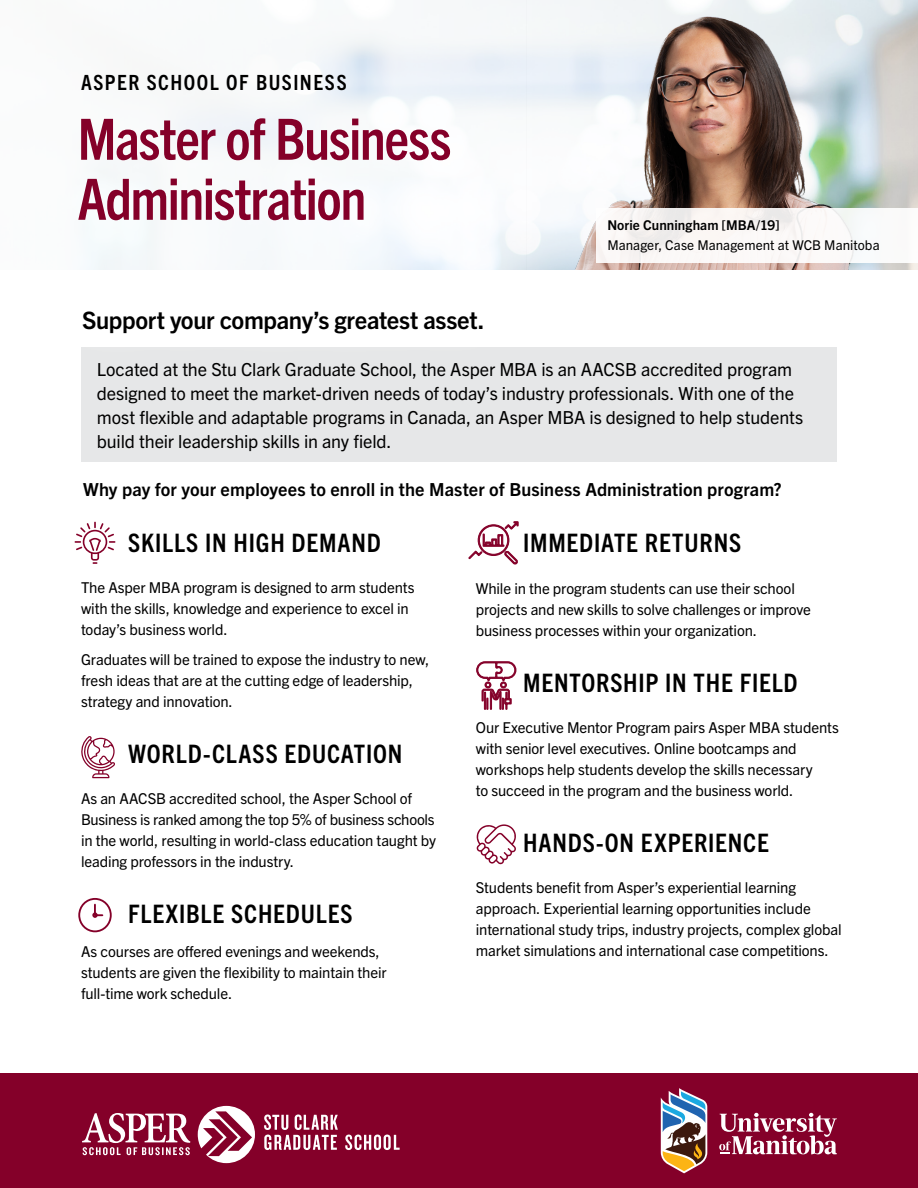
<style>
.page{position:relative;width:918px;height:1188px;background:#fff}
.page>*{position:absolute;margin:0;border:0;box-sizing:border-box;transform-origin:0 0}
.t1{font:700 condensed 57px/60px "Trade Gothic Next LT Pro";letter-spacing:-.02em;color:#840029}
.t2{font:700 condensed 25.5px "Trade Gothic Next LT Pro";letter-spacing:.03em;color:#000}
.t3{font:700 24px "Trade Gothic Next LT Pro";letter-spacing:-.015em;color:#000}
.t4{font:700 condensed 21px "Trade Gothic Next LT Pro";letter-spacing:.075em;color:#000}
.t5{font:18px/24px "Trade Gothic Next LT Pro";letter-spacing:-.005em;color:#000}
.t6{font:700 18px "Trade Gothic Next LT Pro";letter-spacing:.005em;color:#000}
.t7{font:15px/21px "Trade Gothic Next LT Pro";letter-spacing:-.01em;color:#000}
.t8{font:13.5px "Trade Gothic Next LT Pro";letter-spacing:.005em;color:#000}
.t9{font:700 13.5px "Trade Gothic Next LT Pro";letter-spacing:.005em;color:#000}
</style>
<div class="page">
<div style="left:81px;top:348px;width:756px;height:114px;background:#e6e7e8"></div>
<div style="left:0;top:1074px;width:918px;height:114px;background:#840029"></div>
<svg style="left:198px;top:1106px;width:57px;height:57px"></svg>
<svg style="left:82px;top:1113px;width:108px;height:42px"></svg>
<svg style="left:264px;top:1114px;width:136px;height:36px"></svg>
<svg style="left:719px;top:1113px;width:118px;height:41px"></svg>
<svg style="left:661px;top:1088px;width:46px;height:85px"></svg>
<svg style="left:81px;top:736px;width:34px;height:42px"></svg>
<svg style="left:477px;top:662px;width:39px;height:47px"></svg>
<svg style="left:469px;top:522px;width:49px;height:42px"></svg>
<div style="left:78px;top:898px;width:34px;height:34px;border:2px solid #840029;border-radius:50%"></div>
<svg style="left:92px;top:903px;width:12px;height:15px"></svg>
<svg style="left:75px;top:522px;width:40px;height:42px"></svg>
<img style="left:526px;top:0;width:392px;height:270px">
<div style="left:596px;top:208px;width:322px;height:54px;background:linear-gradient(to right,#f7f2f1,#fafafa)"></div>
<svg style="left:476px;top:824px;width:40px;height:40px"></svg>
<div style="left:54px;top:281px;width:457px;height:82px;background:#fff;opacity:.75"></div>
<h3 class="t4" style="left:81px;top:68px;width:267px">ASPER SCHOOL OF BUSINESS</h3>
<h1 class="t1" style="left:78px;top:106px;width:375px">Master of Business<br>Administration</h1>
<h3 class="t3" style="left:82px;top:304px;width:404px">Support your company’s greatest asset.</h3>
<p class="t9" style="left:607px;top:216px;width:174px">Norie Cunningham [MBA/19]</p>
<p class="t8" style="left:607px;top:236px;width:274px">Manager, Case Management at WCB Manitoba</p>
<p class="t5" style="left:97px;top:356px;width:708px">Located at the Stu Clark Graduate School, the Asper MBA is an AACSB accredited program designed to meet the market-driven needs of today’s industry professionals. With one of the most flexible and adaptable programs in Canada, an Asper MBA is designed to help students build their leadership skills in any field.</p>
<p class="t6" style="left:83px;top:477px;width:700px">Why pay for your employees to enroll in the Master of Business Administration program?</p>
<h2 class="t2" style="left:128px;top:525px;width:254px">SKILLS IN HIGH DEMAND</h2>
<p class="t7" style="left:81px;top:576px;width:335px">The Asper MBA program is designed to arm students with the skills, knowledge and experience to excel in today’s business world.</p>
<p class="t7" style="left:81px;top:648px;width:350px">Graduates will be trained to expose the industry to new, fresh ideas that are at the cutting edge of leadership, strategy and innovation.</p>
<h2 class="t2" style="left:128px;top:736px;width:276px">WORLD-CLASS EDUCATION</h2>
<p class="t7" style="left:81px;top:787px;width:357px">As an AACSB accredited school, the Asper School of Business is ranked among the top 5% of business schools in the world, resulting in world-class education taught by leading professors in the industry.</p>
<h2 class="t2" style="left:128px;top:896px;width:226px">FLEXIBLE SCHEDULES</h2>
<p class="t7" style="left:81px;top:940px;width:307px">As courses are offered evenings and weekends, students are given the flexibility to maintain their full-time work schedule.</p>
<h2 class="t2" style="left:523px;top:526px;width:219px">IMMEDIATE RETURNS</h2>
<p class="t7" style="left:476px;top:577px;width:336px">While in the program students can use their school projects and new skills to solve challenges or improve business processes within your organization.</p>
<h2 class="t2" style="left:523px;top:665px;width:276px">MENTORSHIP IN THE FIELD</h2>
<p class="t7" style="left:476px;top:716px;width:365px">Our Executive Mentor Program pairs Asper MBA students with senior level executives. Online bootcamps and workshops help students develop the skills necessary<br>to succeed in the program and the business world.</p>
<h2 class="t2" style="left:523px;top:825px;width:247px">HANDS-ON EXPERIENCE</h2>
<p class="t7" style="left:476px;top:876px;width:367px">Students benefit from Asper’s experiential learning approach. Experiential learning opportunities include international study trips, industry projects, complex global market simulations and international case competitions.</p>
</div>
